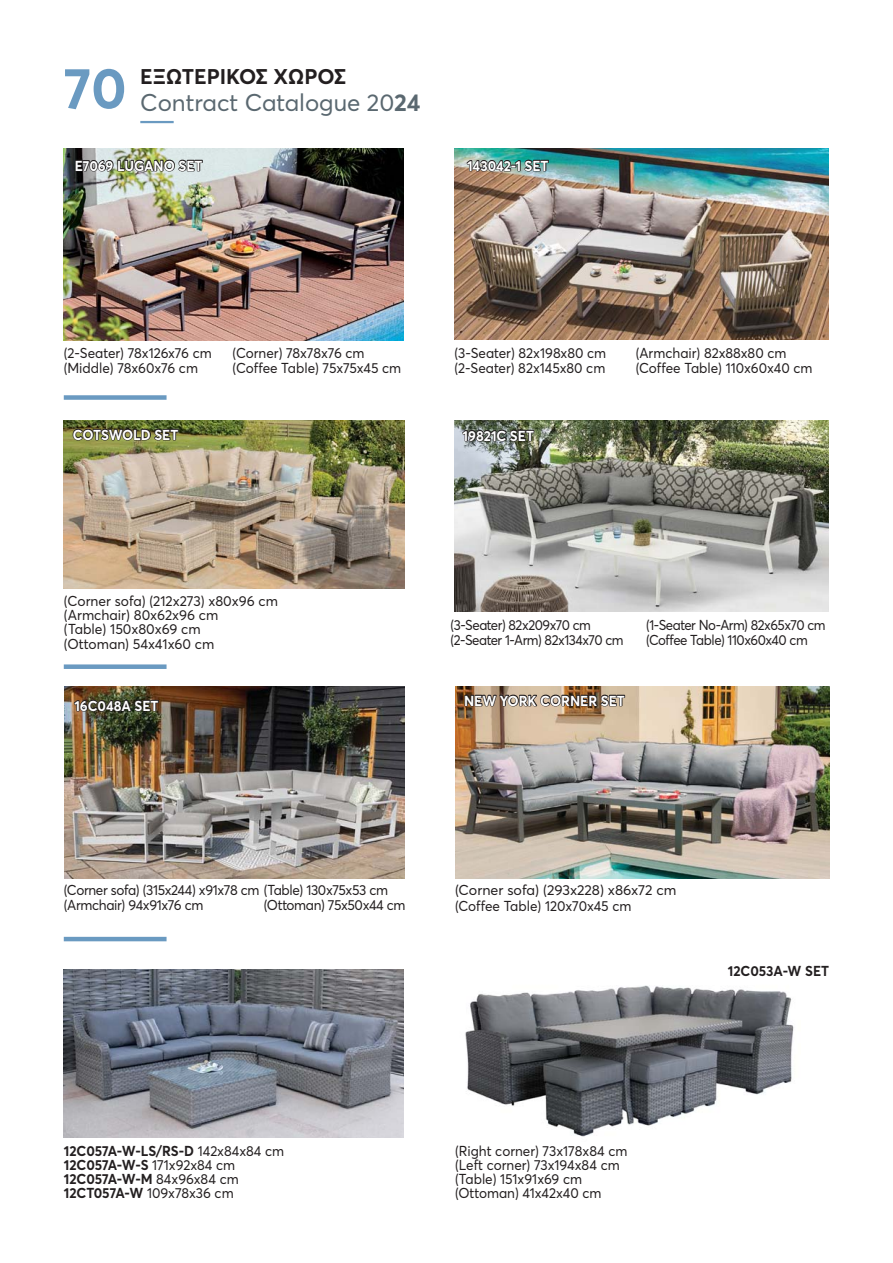
<style>
.page{position:relative;width:893px;height:1263px;background:#fff}
.page>*{position:absolute;margin:0;border:0;box-sizing:border-box;transform-origin:0 0}
.t1{font:700 57px "Averta";color:#6a9ac1}
.t2{font:24px "Averta Demo PE Cutted Demo";color:#5a6870}
.t3{font:700 21px "Averta";color:#231f20}
.t4{font:14.25px/14.2px "Averta Demo PE Cutted Demo";letter-spacing:-.005em;color:#231f20;scale:.95 1}
.t5{font:14.25px/14.2px "Averta Demo PE Cutted Demo";letter-spacing:-.005em;color:#231f20}
.t6{font:14.25px/14.2px "Averta Demo PE Cutted Demo";letter-spacing:-.035em;color:#231f20;scale:.93 1}
.t7{font:14.25px/14.2px "Averta Demo PE Cutted Demo";letter-spacing:-.025em;color:#231f20;scale:.95 1}
.t8{font:700 14.25px/14.2px "Averta";color:#231f20;scale:.95 1}
.t9{font:700 14.25px "Averta";color:#fff;scale:.95 1}
.s1{font-family:"Averta";font-weight:700}
.s2{font-family:"Averta Demo PE Cutted Demo";font-weight:400}
</style>
<div class="page">
<hr style="left:140px;top:121px;width:34px;height:2px;background:#6a9ac1">
<img style="left:454px;top:149px;width:374px;height:191px">
<img style="left:64px;top:969px;width:340px;height:168px">
<img style="left:64px;top:149px;width:340px;height:191px">
<img style="left:74px;top:153px;width:130px;height:20px">
<img style="left:465px;top:985px;width:329px;height:152px">
<img style="left:455px;top:420px;width:374px;height:191px">
<svg style="left:461px;top:429px;width:74px;height:14px"></svg>
<svg style="left:465px;top:158px;width:85px;height:15px"></svg>
<div style="left:64px;top:664px;width:103px;height:5px;background:#6a9ac1"></div>
<div style="left:64px;top:395px;width:103px;height:5px;background:#6a9ac1"></div>
<hr style="left:64px;top:937px;width:103px;height:4px;background:#6a9ac1">
<img style="left:64px;top:420px;width:340px;height:168px">
<svg style="left:72px;top:420px;width:108px;height:29px;background:#656b36"></svg>
<img style="left:455px;top:687px;width:374px;height:191px">
<img style="left:464px;top:686px;width:162px;height:29px">
<img style="left:64px;top:687px;width:340px;height:191px">
<svg style="left:73px;top:693px;width:87px;height:20px;background:#453d28"></svg>
<h1 class="t1" style="left:64px;top:66px;width:65px">70</h1>
<h3 class="t3" style="left:140px;top:68px;width:207px">ΕΞΩΤΕΡΙΚΟΣ ΧΩΡΟΣ</h3>
<h2 class="t2" style="left:140px;top:91px;width:282px">Contract Catalogue 20<span class="s1">24</span></h2>
<p class="t9" style="left:75px;top:160px;width:136px">E7069 LUGANO SET</p>
<p class="t9" style="left:467px;top:160px;width:87px">143042-1 SET</p>
<p class="t4" style="left:64px;top:347px;width:157px">(2-Seater) 78x126x76 cm (Middle) 78x60x76 cm</p>
<p class="t4" style="left:233px;top:347px;width:179px">(Corner) 78x78x76 cm (Coffee Table) 75x75x45 cm</p>
<p class="t9" style="left:73px;top:429px;width:113px">COTSWOLD SET</p>
<p class="t4" style="left:454px;top:347px;width:161px">(3-Seater) 82x198x80 cm (2-Seater) 82x145x80 cm</p>
<p class="t4" style="left:636px;top:347px;width:188px">(Armchair) 82x88x80 cm (Coffee Table) 110x60x40 cm</p>
<p class="t9" style="left:463px;top:430px;width:77px">19821C SET</p>
<p class="t5" style="left:64px;top:595px;width:216px">(Corner sofa) (212x273) x80x96 cm (Armchair) 80x62x96 cm<br>(Table) 150x80x69 cm<br>(Ottoman) 54x41x60 cm</p>
<p class="t9" style="left:74px;top:700px;width:90px">16C048A SET</p>
<p class="t6" style="left:450px;top:619px;width:188px">(3-Seater) 82x209x70 cm (2-Seater 1-Arm) 82x134x70 cm</p>
<p class="t6" style="left:646px;top:619px;width:195px">(1-Seater No-Arm) 82x65x70 cm (Coffee Table) 110x60x40 cm</p>
<p class="t9" style="left:464px;top:695px;width:171px">NEW YORK CORNER SET</p>
<p class="t7" style="left:64px;top:884px;width:343px">(Corner sofa) (315x244) x91x78 cm (Table) 130x75x53 cm (Armchair) 94x91x76 cm</p>
<p class="t7" style="left:264px;top:898px;width:151px">(Ottoman) 75x50x44 cm</p>
<p class="t5" style="left:455px;top:882px;width:223px;line-height:16.8px">(Corner sofa) (293x228) x86x72 cm (Coffee Table) 120x70x45 cm</p>
<p class="t8" style="left:728px;top:965px;width:108px">12C053A-W SET</p>
<p class="t8" style="left:64px;top:1145px;width:233px">12C057A-W-LS/RS-D <span class="s2">142x84x84 cm<br></span>12C057A-W-S <span class="s2">171x92x84 cm<br></span>12C057A-W-M <span class="s2">84x96x84 cm</span></p>
<p class="t4" style="left:64px;top:1187px;width:180px"><span class="s1">12CT057A-W</span> 109x78x36 cm</p>
<p class="t4" style="left:455px;top:1144px;width:183px">(Right corner) 73x178x84 cm (Left corner) 73x194x84 cm (Table) 151x91x69 cm (Ottoman) 41x42x40 cm</p>
</div>
